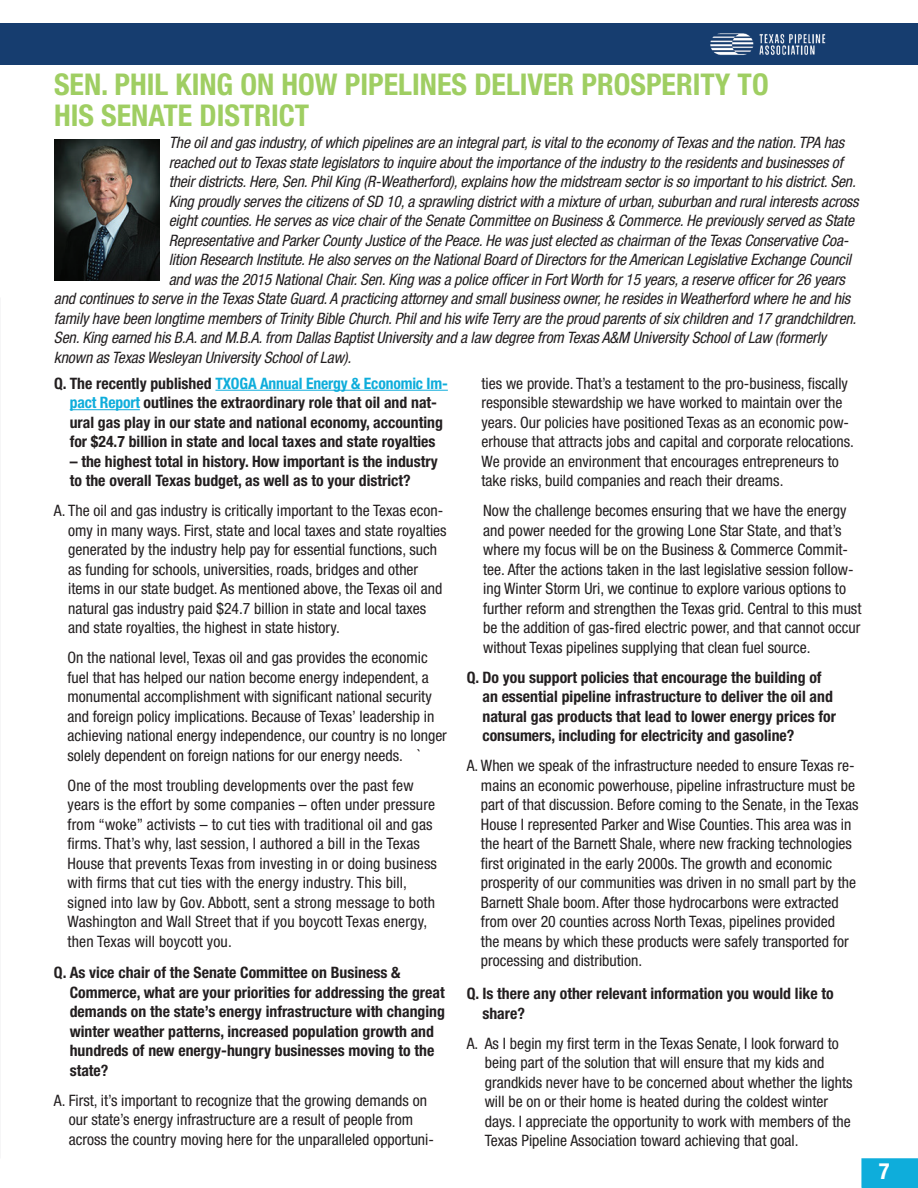
<style>
.page{position:relative;width:918px;height:1188px;background:#fff}
.page>*{position:absolute;margin:0;border:0;box-sizing:border-box;transform-origin:0 0}
.t1{font:700 condensed 30px/31.5px "Helvetica Neue LT Std";color:#9fce62}
.t2{font:700 condensed 22.5px "Helvetica Neue LT Std";color:#fff}
.t3{font:condensed 15.75px/19.5px "Helvetica Neue LT Std";color:#231f20}
.t4{font:italic condensed 15.75px "Helvetica Neue LT Std";letter-spacing:-.01em;color:#231f20}
.t5{font:700 condensed 15.75px/19.5px "Helvetica Neue LT Std";color:#231f20}
.s1{color:#0eaddb}
</style>
<div class="page">
<div style="left:0;top:23px;width:918px;height:41px;background:#163d6f"></div>
<img style="left:710px;top:33px;width:116px;height:22px">
<div style="left:862px;top:1159px;width:56px;height:28px;background:#0eaddb"></div>
<div style="left:861px;top:1158px;width:57px;height:30px;border:2px solid #0eaddb"></div>
<hr style="left:215px;top:390px;width:233px;height:1px;background:#0eaddb">
<hr style="left:70px;top:409px;width:70px;height:1px;background:#0eaddb">
<img style="left:54px;top:140px;width:106px;height:141px">
<h1 class="t1" style="left:54px;top:68px;width:716px">SEN. PHIL KING ON HOW PIPELINES DELIVER PROSPERITY TO<br>HIS SENATE DISTRICT</h1>
<p class="t4" style="left:169px;top:133px;width:677px">The oil and gas industry, of which pipelines are an integral part, is vital to the economy of Texas and the nation. TPA has</p>
<p class="t4" style="left:169px;top:153px;width:676px">reached out to Texas state legislators to inquire about the importance of the industry to the residents and businesses of</p>
<p class="t4" style="left:169px;top:172px;width:689px">their districts. Here, Sen. Phil King (R-Weatherford), explains how the midstream sector is so important to his district. Sen.</p>
<p class="t4" style="left:169px;top:192px;width:691px">King proudly serves the citizens of SD 10, a sprawling district with a mixture of urban, suburban and rural interests across</p>
<p class="t4" style="left:169px;top:211px;width:687px">eight counties. He serves as vice chair of the Senate Committee on Business &amp; Commerce. He previously served as State</p>
<p class="t4" style="left:169px;top:231px;width:681px">Representative and Parker County Justice of the Peace. He was just elected as chairman of the Texas Conservative Coa-</p>
<p class="t4" style="left:169px;top:250px;width:684px">lition Research Institute. He also serves on the National Board of Directors for the American Legislative Exchange Council</p>
<p class="t4" style="left:169px;top:270px;width:678px">and was the 2015 National Chair. Sen. King was a police officer in Fort Worth for 15 years, a reserve officer for 26 years</p>
<p class="t4" style="left:54px;top:289px;width:798px">and continues to serve in the Texas State Guard. A practicing attorney and small business owner, he resides in Weatherford where he and his</p>
<p class="t4" style="left:54px;top:309px;width:804px">family have been longtime members of Trinity Bible Church. Phil and his wife Terry are the proud parents of six children and 17 grandchildren.</p>
<p class="t4" style="left:54px;top:328px;width:774px">Sen. King earned his B.A. and M.B.A. from Dallas Baptist University and a law degree from Texas A&amp;M University School of Law (formerly</p>
<p class="t4" style="left:54px;top:348px;width:299px">known as Texas Wesleyan University School of Law).</p>
<p class="t5" style="left:70px;top:373px;width:380px;text-indent:-16px">Q. The recently published <span class="s1">TXOGA Annual Energy &amp; Economic Im&shy;pact Report</span> outlines the extraordinary role that oil and nat&shy;ural gas play in our state and national economy, accounting for $24.7 billion in state and local taxes and state royalties</p>
<p class="t5" style="left:70px;top:451px;width:370px">– the highest total in history. How important is the industry to the overall Texas budget, as well as to your district?</p>
<p class="t3" style="left:68px;top:501px;width:380px;text-indent:-14px">A. The oil and gas industry is critically important to the Texas econ&shy;omy in many ways. First, state and local taxes and state royalties generated by the industry help pay for essential functions, such as funding for schools, universities, roads, bridges and other items in our state budget. As mentioned above, the Texas oil and natural gas industry paid $24.7 billion in state and local taxes and state royalties, the highest in state history.</p>
<p class="t3" style="left:67px;top:648px;width:381px">On the national level, Texas oil and gas provides the economic fuel that has helped our nation become energy independent, a monumental accomplishment with significant national security and foreign policy implications. Because of Texas’ leadership in achieving national energy independence, our country is no longer solely dependent on foreign nations for our energy needs. `</p>
<p class="t3" style="left:67px;top:775px;width:371px">One of the most troubling developments over the past few years is the effort by some companies – often under pressure from “woke” activists – to cut ties with traditional oil and gas firms. That’s why, last session, I authored a bill in the Texas House that prevents Texas from investing in or doing business with firms that cut ties with the energy industry. This bill, signed into law by Gov. Abbott, sent a strong message to both Washington and Wall Street that if you boycott Texas energy, then Texas will boycott you.</p>
<p class="t5" style="left:70px;top:963px;width:377px;text-indent:-16px">Q. As vice chair of the Senate Committee on Business &amp; Commerce, what are your priorities for addressing the great demands on the state’s energy infrastructure with changing winter weather patterns, increased population growth and hundreds of new energy-hungry businesses moving to the state?</p>
<p class="t3" style="left:69px;top:1090px;width:367px;text-indent:-15px">A. First, it’s important to recognize that the growing demands on our state’s energy infrastructure are a result of people from across the country moving here for the unparalleled opportuni-</p>
<p class="t3" style="left:482px;top:373px;width:374px">ties we provide. That’s a testament to the pro-business, fiscally responsible stewardship we have worked to maintain over the years. Our policies have positioned Texas as an economic pow&shy;erhouse that attracts jobs and capital and corporate relocations.<br>We provide an environment that encourages entrepreneurs to take risks, build companies and reach their dreams.</p>
<p class="t3" style="left:483px;top:501px;width:380px">Now the challenge becomes ensuring that we have the energy and power needed for the growing Lone Star State, and that’s where my focus will be on the Business &amp; Commerce Commit&shy;tee. After the actions taken in the last legislative session follow&shy;ing Winter Storm Uri, we continue to explore various options to further reform and strengthen the Texas grid. Central to this must be the addition of gas-fired electric power, and that cannot occur without Texas pipelines supplying that clean fuel source.</p>
<p class="t5" style="left:482px;top:667px;width:355px;text-indent:-16px">Q. Do you support policies that encourage the building of an essential pipeline infrastructure to deliver the oil and natural gas products that lead to lower energy prices for consumers, including for electricity and gasoline?</p>
<p class="t3" style="left:481px;top:756px;width:379px;text-indent:-14px">A. When we speak of the infrastructure needed to ensure Texas re&shy;mains an economic powerhouse, pipeline infrastructure must be part of that discussion. Before coming to the Senate, in the Texas House I represented Parker and Wise Counties. This area was in the heart of the Barnett Shale, where new fracking technologies first originated in the early 2000s. The growth and economic prosperity of our communities was driven in no small part by the Barnett Shale boom. After those hydrocarbons were extracted from over 20 counties across North Texas, pipelines provided<br>the means by which these products were safely transported for processing and distribution.</p>
<p class="t5" style="left:482px;top:984px;width:353px;text-indent:-16px">Q. Is there any other relevant information you would like to share?</p>
<p class="t3" style="left:485px;top:1033px;width:369px;text-indent:-18px">A. As I begin my first term in the Texas Senate, I look forward to being part of the solution that will ensure that my kids and grandkids never have to be concerned about whether the lights will be on or their home is heated during the coldest winter days. I appreciate the opportunity to work with members of the Texas Pipeline Association toward achieving that goal.</p>
<h2 class="t2" style="left:879px;top:1157px;width:12px">7</h2>
</div>
